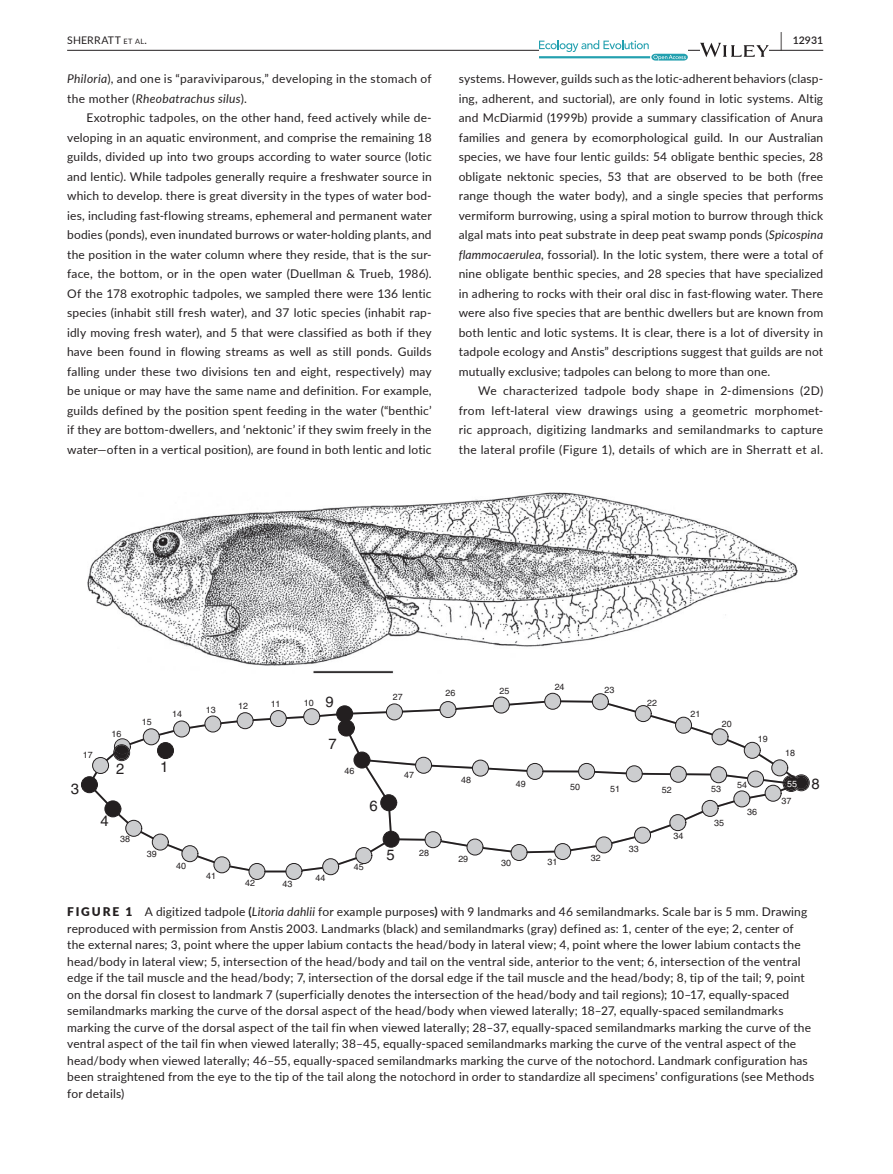
<style>
.page{position:relative;width:893px;height:1174px;background:#fff}
.page>*{position:absolute;margin:0;border:0;box-sizing:border-box;transform-origin:0 0}
.t1{font:600 19.5px "Lato";color:#231f20;scale:.48 1}
.t2{font:14.85px "Helvetica";color:#231f20}
.t3{font:12px/19.5px "Lato";letter-spacing:.015em;color:#231f20;text-align:justify}
.t4{font:10.5px "Lato";letter-spacing:.015em;color:#231f20}
.t5{font:600 10.5px "Lato";color:#231f20}
.t6{font:8.85px "Helvetica";color:#231f20}
.t7{font:8.85px "Helvetica";color:#fff}
.s1{font-size:7.35px}
.s2{font-style:italic}
.s3{font-size:14.85px}
.s4{font-weight:900}
.s5{font-weight:700}
</style>
<div class="page">
<hr style="left:67px;top:50px;width:756px;height:1px;background:#231f20">
<svg style="left:539px;top:40px;width:149px;height:21px"></svg>
<svg style="left:700px;top:43px;width:69px;height:14px"></svg>
<img style="left:88px;top:493px;width:709px;height:180px">
<div style="left:81px;top:776px;width:17px;height:17px;background:#231f20;border:1px solid #231f20;border-radius:50%"></div>
<svg style="left:592px;top:693px;width:17px;height:17px"></svg>
<svg style="left:544px;top:693px;width:17px;height:16px"></svg>
<svg style="left:493px;top:696px;width:17px;height:17px"></svg>
<div style="left:249px;top:863px;width:16px;height:17px;background:#cccdcf;border:1px solid #231f20;border-radius:50%"></div>
<svg style="left:285px;top:863px;width:17px;height:17px"></svg>
<svg style="left:322px;top:858px;width:17px;height:17px"></svg>
<svg style="left:87px;top:699px;width:723px;height:174px"></svg>
<h1 class="t1" style="left:780px;top:26px;width:7px">|</h1>
<p class="t4" style="left:67px;top:33px;width:81px">SHERRATT <span class="s1">et al</span>.</p>
<p class="t5" style="left:793px;top:33px;width:32px">12931</p>
<p class="t3" style="left:67px;top:68px;width:366px"><span class="s2">Philoria</span>), and one is “paraviviparous,” developing in the stomach of the mother (<span class="s2">Rheobatrachus silus</span>).</p>
<p class="t3" style="left:67px;top:107px;width:366px;text-indent:20px">Exotrophic tadpoles, on the other hand, feed actively while de‐ veloping in an aquatic environment, and comprise the remaining 18 guilds, divided up into two groups according to water source (lotic and lentic). While tadpoles generally require a freshwater source in which to develop. there is great diversity in the types of water bod‐ ies, including fast‐flowing streams, ephemeral and permanent water bodies (ponds), even inundated burrows or water‐holding plants, and the position in the water column where they reside, that is the sur‐ face, the bottom, or in the open water (Duellman &amp; Trueb, 1986).<br>Of the 178 exotrophic tadpoles, we sampled there were 136 lentic species (inhabit still fresh water), and 37 lotic species (inhabit rap‐ idly moving fresh water), and 5 that were classified as both if they have been found in flowing streams as well as still ponds. Guilds falling under these two divisions ten and eight, respectively) may be unique or may have the same name and definition. For example, guilds defined by the position spent feeding in the water (“benthic’ if they are bottom‐dwellers, and ‘nektonic’ if they swim freely in the water—often in a vertical position), are found in both lentic and lotic</p>
<p class="t3" style="left:459px;top:68px;width:366px">systems. However, guilds such as the lotic‐adherent behaviors (clasp‐ ing, adherent, and suctorial), are only found in lotic systems. Altig and McDiarmid (1999b) provide a summary classification of Anura families and genera by ecomorphological guild. In our Australian species, we have four lentic guilds: 54 obligate benthic species, 28 obligate nektonic species, 53 that are observed to be both (free range though the water body), and a single species that performs vermiform burrowing, using a spiral motion to burrow through thick algal mats into peat substrate in deep peat swamp ponds (<span class="s2">Spicospina flammocaerulea,</span> fossorial). In the lotic system, there were a total of nine obligate benthic species, and 28 species that have specialized in adhering to rocks with their oral disc in fast‐flowing water. There were also five species that are benthic dwellers but are known from both lentic and lotic systems. It is clear, there is a lot of diversity in tadpole ecology and Anstis” descriptions suggest that guilds are not mutually exclusive; tadpoles can belong to more than one.</p>
<p class="t3" style="left:459px;top:380px;width:366px;text-indent:20px">We characterized tadpole body shape in 2‐dimensions (2D) from left‐lateral view drawings using a geometric morphomet‐ ric approach, digitizing landmarks and semilandmarks to capture the lateral profile (Figure 1), details of which are in Sherratt et al.</p>
<p class="t6" style="left:142px;top:716px;width:11px">15</p>
<p class="t6" style="left:172px;top:709px;width:11px">14</p>
<p class="t6" style="left:206px;top:705px;width:11px">13</p>
<p class="t6" style="left:238px;top:701px;width:11px">12</p>
<p class="t6" style="left:271px;top:699px;width:11px">11</p>
<p class="t6" style="left:304px;top:697px;width:31px">10 <span class="s3">9</span></p>
<p class="t6" style="left:393px;top:691px;width:11px">27</p>
<p class="t6" style="left:445px;top:688px;width:11px">26</p>
<p class="t6" style="left:500px;top:685px;width:11px">25</p>
<p class="t6" style="left:555px;top:682px;width:11px">24</p>
<p class="t6" style="left:604px;top:685px;width:11px">23</p>
<p class="t6" style="left:647px;top:697px;width:11px">22</p>
<p class="t6" style="left:690px;top:708px;width:11px">21</p>
<p class="t6" style="left:722px;top:718px;width:11px">20</p>
<p class="t6" style="left:111px;top:728px;width:11px">16</p>
<p class="t6" style="left:758px;top:734px;width:11px">19</p>
<p class="t2" style="left:328px;top:735px;width:10px">7</p>
<p class="t6" style="left:83px;top:750px;width:11px">17</p>
<p class="t6" style="left:785px;top:747px;width:11px">18</p>
<p class="t2" style="left:71px;top:780px;width:10px">3</p>
<p class="t2" style="left:116px;top:760px;width:10px">2</p>
<p class="t2" style="left:160px;top:758px;width:10px">1</p>
<p class="t2" style="left:101px;top:812px;width:10px">4</p>
<p class="t6" style="left:120px;top:834px;width:11px">38</p>
<p class="t6" style="left:147px;top:848px;width:11px">39</p>
<p class="t6" style="left:176px;top:861px;width:11px">40</p>
<p class="t6" style="left:206px;top:871px;width:11px">41</p>
<p class="t6" style="left:245px;top:878px;width:11px">42</p>
<p class="t6" style="left:282px;top:879px;width:11px">43</p>
<p class="t6" style="left:315px;top:872px;width:11px">44</p>
<p class="t6" style="left:345px;top:766px;width:11px">46</p>
<p class="t2" style="left:369px;top:797px;width:10px">6</p>
<p class="t6" style="left:404px;top:769px;width:11px">47</p>
<p class="t6" style="left:354px;top:862px;width:11px">45</p>
<p class="t2" style="left:386px;top:846px;width:10px">5</p>
<p class="t6" style="left:419px;top:847px;width:11px">28</p>
<p class="t6" style="left:461px;top:774px;width:11px">48</p>
<p class="t6" style="left:458px;top:853px;width:11px">29</p>
<p class="t6" style="left:516px;top:778px;width:11px">49</p>
<p class="t6" style="left:570px;top:781px;width:11px">50</p>
<p class="t6" style="left:610px;top:783px;width:11px">51</p>
<p class="t6" style="left:662px;top:784px;width:11px">52</p>
<p class="t6" style="left:711px;top:784px;width:11px">53</p>
<p class="t6" style="left:501px;top:858px;width:11px">30</p>
<p class="t6" style="left:547px;top:856px;width:11px">31</p>
<p class="t6" style="left:591px;top:852px;width:11px">32</p>
<p class="t6" style="left:629px;top:843px;width:11px">33</p>
<p class="t6" style="left:674px;top:831px;width:11px">34</p>
<p class="t6" style="left:714px;top:817px;width:11px">35</p>
<p class="t6" style="left:737px;top:780px;width:11px">54</p>
<p class="t7" style="left:787px;top:778px;width:11px">55</p>
<p class="t6" style="left:747px;top:807px;width:11px">36</p>
<p class="t6" style="left:782px;top:796px;width:11px">37</p>
<p class="t2" style="left:811px;top:775px;width:10px">8</p>
<p class="t3" style="left:67px;top:903px;width:749px;line-height:16.5px;text-align:left"><span class="s4">FIGURE 1</span> A digitized tadpole <span class="s5">(</span><span class="s2">Litoria dahlii</span> for example purposes<span class="s5">)</span> with 9 landmarks and 46 semilandmarks. Scale bar is 5 mm. Drawing reproduced with permission from Anstis 2003. Landmarks (black) and semilandmarks (gray) defined as: 1, center of the eye; 2, center of the external nares; 3, point where the upper labium contacts the head/body in lateral view; 4, point where the lower labium contacts the head/body in lateral view; 5, intersection of the head/body and tail on the ventral side, anterior to the vent; 6, intersection of the ventral edge if the tail muscle and the head/body; 7, intersection of the dorsal edge if the tail muscle and the head/body; 8, tip of the tail; 9, point on the dorsal fin closest to landmark 7 (superficially denotes the intersection of the head/body and tail regions); 10–17, equally‐spaced semilandmarks marking the curve of the dorsal aspect of the head/body when viewed laterally; 18–27, equally‐spaced semilandmarks marking the curve of the dorsal aspect of the tail fin when viewed laterally; 28–37, equally‐spaced semilandmarks marking the curve of the ventral aspect of the tail fin when viewed laterally; 38–45, equally‐spaced semilandmarks marking the curve of the ventral aspect of the head/body when viewed laterally; 46–55, equally‐spaced semilandmarks marking the curve of the notochord. Landmark configuration has been straightened from the eye to the tip of the tail along the notochord in order to standardize all specimens’ configurations (see Methods for details)</p>
</div>
